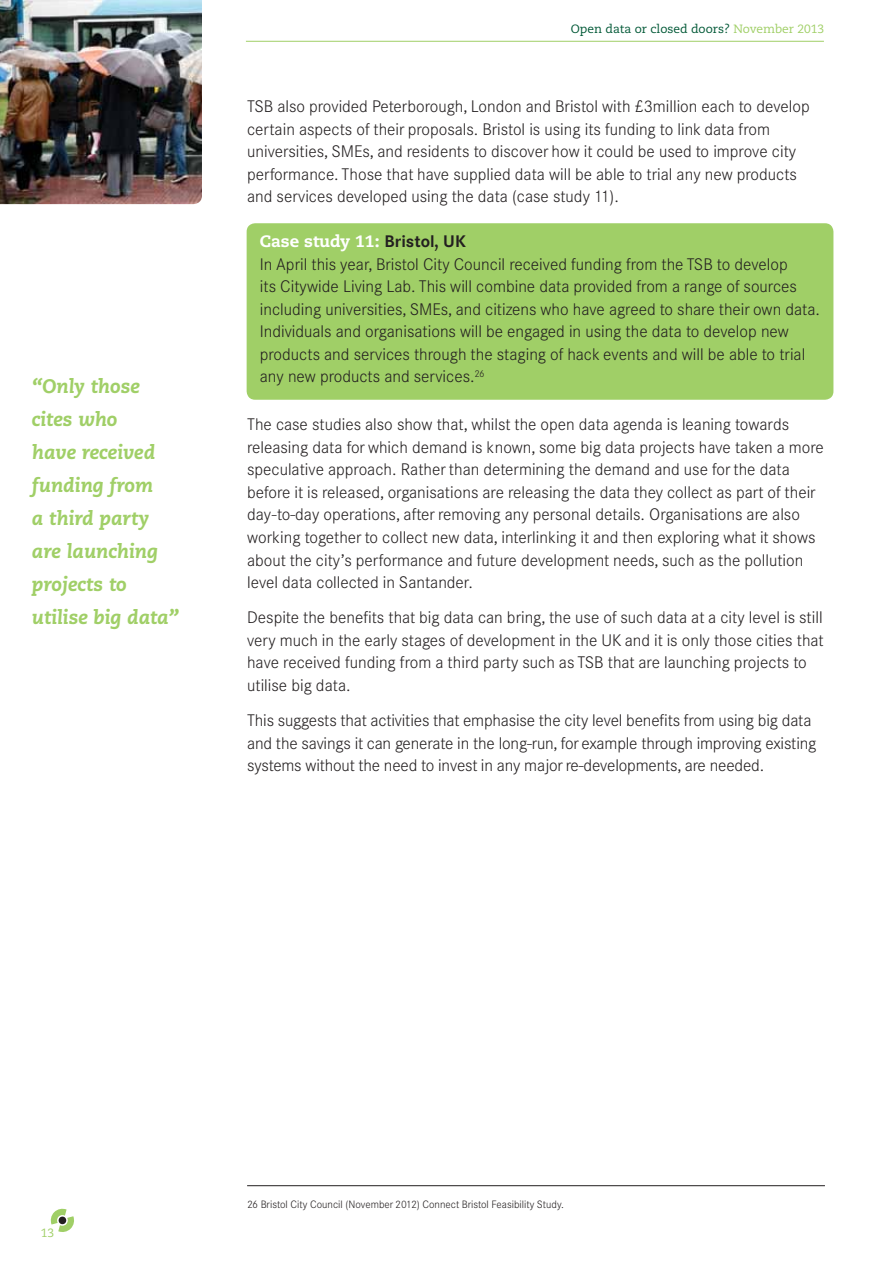
<style>
.page{position:relative;width:893px;height:1263px;background:#fff}
.page>*{position:absolute;margin:0;border:0;box-sizing:border-box;transform-origin:0 0}
.t1{font:italic 800 19.5px/33px "Caecilia LT Std";color:#a0cf67}
.t2{font:300 16.5px/22.5px "Corporate SBQ";color:#231f20}
.t3{font:800 16.5px "Caecilia LT Std";color:#fff}
.t4{font:12px "Caecilia LT Std";color:#005836}
.t5{font:12px "Caecilia LT Std";color:#a0cf67}
.t6{font:300 10.5px "Corporate SBQ";color:#231f20}
.s1{color:#a0cf67}
.s2{font-family:"Corporate SBQ";font-weight:700;color:#231f20}
</style>
<div class="page">
<hr style="left:246px;top:41px;width:578px;height:1px;background:#a0cf67">
<svg style="left:50px;top:1208px;width:24px;height:24px"></svg>
<div style="left:247px;top:223px;width:586px;height:177px;background:#a0cf67;border-radius:9px"></div>
<img style="left:0;top:0;width:202px;height:204px">
<hr style="left:247px;top:1185px;width:578px;height:1px;background:#231f20">
<p class="t1" style="left:32px;top:370px;width:149px">“Only those cites who<br>have received funding from<br>a third party are launching projects to utilise big data”</p>
<p class="t4" style="left:571px;top:22px;width:255px">Open data or closed doors? <span class="s1">November 2013</span></p>
<p class="t2" style="left:247px;top:95px;width:564px">TSB also provided Peterborough, London and Bristol with £3million each to develop certain aspects of their proposals. Bristol is using its funding to link data from universities, SMEs, and residents to discover how it could be used to improve city performance. Those that have supplied data will be able to trial any new products and services developed using the data (case study 11).</p>
<p class="t3" style="left:260px;top:231px;width:208px">Case study 11: <span class="s2">Bristol, UK</span></p>
<p class="t2" style="left:260px;top:253px;width:562px">In April this year, Bristol City Council received funding from the TSB to develop<br>its Citywide Living Lab. This will combine data provided from a range of sources including universities, SMEs, and citizens who have agreed to share their own data.<br>Individuals and organisations will be engaged in using the data to develop new products and services through the staging of hack events and will be able to trial any new products and services.<sup>26</sup></p>
<p class="t2" style="left:247px;top:414px;width:578px">The case studies also show that, whilst the open data agenda is leaning towards releasing data for which demand is known, some big data projects have taken a more speculative approach. Rather than determining the demand and use for the data before it is released, organisations are releasing the data they collect as part of their day-to-day operations, after removing any personal details. Organisations are also working together to collect new data, interlinking it and then exploring what it shows about the city’s performance and future development needs, such as the pollution level data collected in Santander.</p>
<p class="t2" style="left:247px;top:606px;width:578px">Despite the benefits that big data can bring, the use of such data at a city level is still very much in the early stages of development in the UK and it is only those cities that have received funding from a third party such as TSB that are launching projects to utilise big data.</p>
<p class="t2" style="left:247px;top:709px;width:571px">This suggests that activities that emphasise the city level benefits from using big data and the savings it can generate in the long-run, for example through improving existing systems without the need to invest in any major re-developments, are needed.</p>
<p class="t5" style="left:41px;top:1226px;width:15px">13</p>
<p class="t6" style="left:247px;top:1198px;width:318px">26 Bristol City Council (November 2012) Connect Bristol Feasibility Study.</p>
</div>
